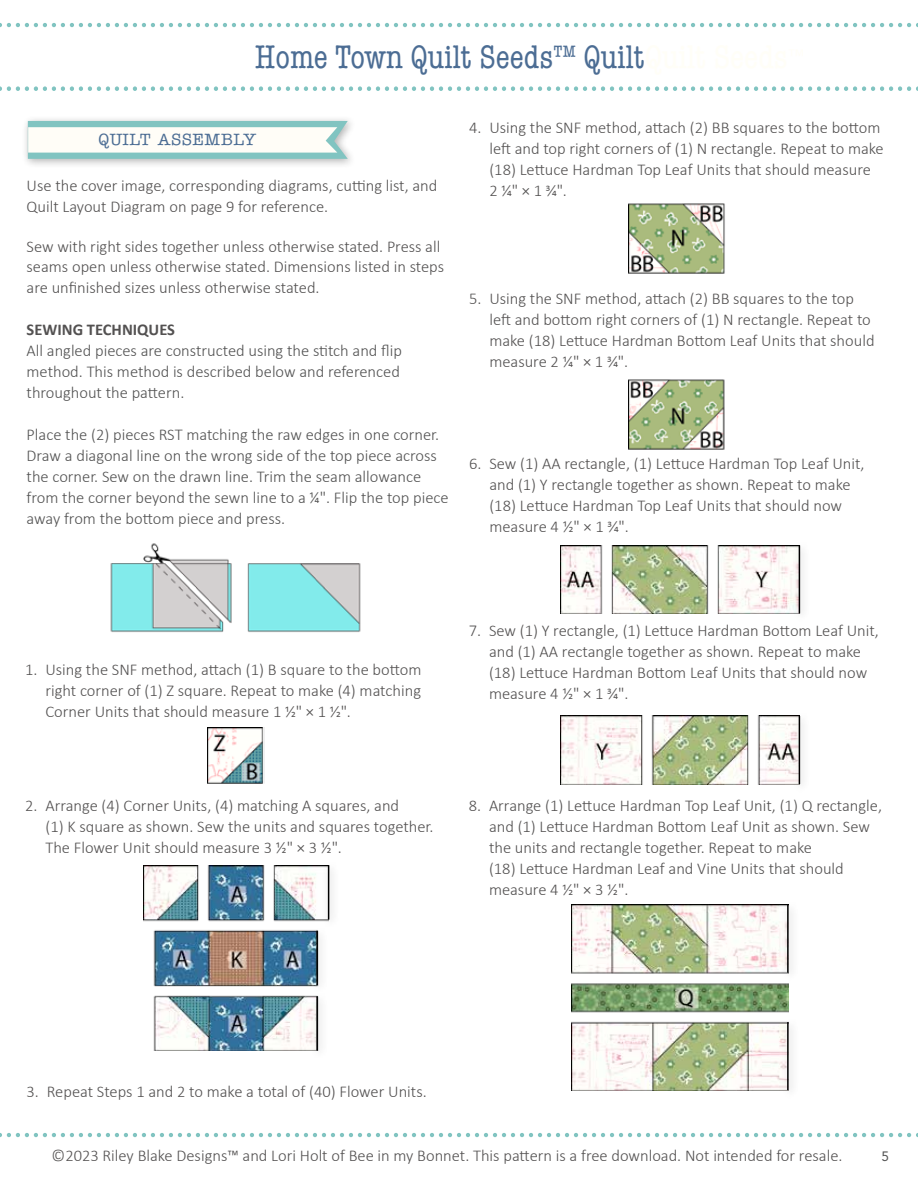
<style>
.page{position:relative;width:918px;height:1188px;background:#fff}
.page>*{position:absolute;margin:0;border:0;box-sizing:border-box;transform-origin:0 0}
.t1{font:condensed 33px "American Typewriter ITC Pro";color:#4c6d94}
.t2{font:300 16.5px/21px "Calibri";color:#535151}
.t3{font:300 16.5px/21.1px "Calibri";color:#525252}
.t4{font:700 16.5px "Calibri";color:#535151}
.t5{font:500 16.5px "American Typewriter ITC Pro";letter-spacing:.04em;color:#4c6d94}
.t6{font:13.5px "Avenir LT Std";color:#525252}
.s1{font-size:27px}
.s2{color:#fffef7}
</style>
<div class="page">
<svg style="left:0;top:1133px;width:918px;height:4px"></svg>
<svg style="left:0;top:86px;width:918px;height:5px"></svg>
<svg style="left:0;top:23px;width:918px;height:4px"></svg>
<div style="left:22px;top:115px;width:335px;height:54px;background:#000;opacity:.3"></div>
<svg style="left:28px;top:121px;width:320px;height:38px"></svg>
<img style="left:110px;top:543px;width:251px;height:89px">
<img style="left:208px;top:728px;width:57px;height:56px">
<img style="left:143px;top:865px;width:179px;height:186px">
<img style="left:629px;top:203px;width:96px;height:71px">
<img style="left:629px;top:379px;width:96px;height:71px">
<img style="left:560px;top:545px;width:233px;height:69px">
<img style="left:560px;top:716px;width:233px;height:68px">
<img style="left:571px;top:905px;width:217px;height:185px">
<div style="left:793px;top:541px;width:18px;height:82px;background:#000;opacity:.3"></div>
<hr style="left:799px;top:545px;width:1px;height:68px;background:#000">
<div style="left:793px;top:711px;width:18px;height:83px;background:#000;opacity:.3"></div>
<hr style="left:799px;top:716px;width:1px;height:68px;background:#000">
<div style="left:322px;top:860px;width:18px;height:69px;background:#000;opacity:.3"></div>
<hr style="left:328px;top:865px;width:1px;height:55px;background:#000">
<div style="left:310px;top:991px;width:18px;height:69px;background:#000;opacity:.3"></div>
<hr style="left:316px;top:996px;width:2px;height:55px;background:#000">
<div style="left:310px;top:926px;width:18px;height:69px;background:#000;opacity:.3"></div>
<hr style="left:316px;top:931px;width:2px;height:54px;background:#000">
<div style="left:781px;top:1017px;width:18px;height:83px;background:#000;opacity:.3"></div>
<hr style="left:787px;top:1022px;width:2px;height:68px;background:#000">
<div style="left:781px;top:900px;width:18px;height:82px;background:#000;opacity:.3"></div>
<hr style="left:787px;top:905px;width:2px;height:68px;background:#000">
<h1 class="t1" style="left:255px;top:38px;width:551px">Home Town Quilt Seeds<span class="s1">™</span> Quilt<span class="s2">Quilt Seeds</span><sup>™</sup></h1>
<p class="t5" style="left:98px;top:129px;width:159px">QUILT ASSEMBLY</p>
<p class="t2" style="left:27px;top:174px;width:412px">Use the cover image, corresponding diagrams, cutting list, and<br>Quilt Layout Diagram on page 9 for reference.</p>
<p class="t2" style="left:27px;top:237px;width:419px;line-height:19.5px">Sew with right sides together unless otherwise stated. Press all seams open unless otherwise stated. Dimensions listed in steps</p>
<p class="t2" style="left:27px;top:276px;width:295px">are unfinished sizes unless otherwise stated.</p>
<p class="t4" style="left:27px;top:317px;width:150px">SEWING TECHNIQUES</p>
<p class="t3" style="left:27px;top:339px;width:377px">All angled pieces are constructed using the stitch and flip method. This method is described below and referenced throughout the pattern.</p>
<p class="t3" style="left:27px;top:423px;width:424px">Place the (2) pieces RST matching the raw edges in one corner.<br>Draw a diagonal line on the wrong side of the top piece across the corner. Sew on the drawn line. Trim the seam allowance from the corner beyond the sewn line to a ¼". Flip the top piece away from the bottom piece and press.</p>
<p class="t2" style="left:489px;top:117px;width:396px;text-indent:-20px">4. Using the SNF method, attach (2) BB squares to the bottom left and top right corners of (1) N rectangle. Repeat to make (18) Lettuce Hardman Top Leaf Units that should measure<br>2 1/4" × 1 3/4".</p>
<p class="t2" style="left:489px;top:288px;width:387px;text-indent:-20px">5. Using the SNF method, attach (2) BB squares to the top left and bottom right corners of (1) N rectangle. Repeat to make (18) Lettuce Hardman Bottom Leaf Units that should measure 2 1/4" × 1 3/4".</p>
<p class="t2" style="left:489px;top:453px;width:377px;text-indent:-20px">6. Sew (1) AA rectangle, (1) Lettuce Hardman Top Leaf Unit, and (1) Y rectangle together as shown. Repeat to make (18) Lettuce Hardman Top Leaf Units that should now measure 4 ½" × 1 3/4".</p>
<p class="t2" style="left:45px;top:659px;width:378px;text-align:justify;text-indent:-20px">1. Using the SNF method, attach (1) B square to the bottom right corner of (1) Z square. Repeat to make (4) matching Corner Units that should measure 1 1/2" × 1 1/2".</p>
<p class="t2" style="left:45px;top:794px;width:390px;text-indent:-20px">2. Arrange (4) Corner Units, (4) matching A squares, and<br>(1) K square as shown. Sew the units and squares together.<br>The Flower Unit should measure 3 ½" × 3 ½".</p>
<p class="t2" style="left:489px;top:620px;width:391px;text-indent:-20px">7. Sew (1) Y rectangle, (1) Lettuce Hardman Bottom Leaf Unit, and (1) AA rectangle together as shown. Repeat to make (18) Lettuce Hardman Bottom Leaf Units that should now measure 4 ½" × 1 3/4".</p>
<p class="t2" style="left:489px;top:794px;width:395px;text-indent:-20px">8. Arrange (1) Lettuce Hardman Top Leaf Unit, (1) Q rectangle, and (1) Lettuce Hardman Bottom Leaf Unit as shown. Sew the units and rectangle together. Repeat to make<br>(18) Lettuce Hardman Leaf and Vine Units that should measure 4 1/2" × 3 ½".</p>
<p class="t2" style="left:27px;top:1080px;width:402px">3. Repeat Steps 1 and 2 to make a total of (40) Flower Units.</p>
<p class="t2" style="left:52px;top:1145px;width:792px">©2023 Riley Blake Designs™ and Lori Holt of Bee in my Bonnet. This pattern is a free download. Not intended for resale.</p>
<p class="t6" style="left:882px;top:1149px;width:9px">5</p>
</div>
